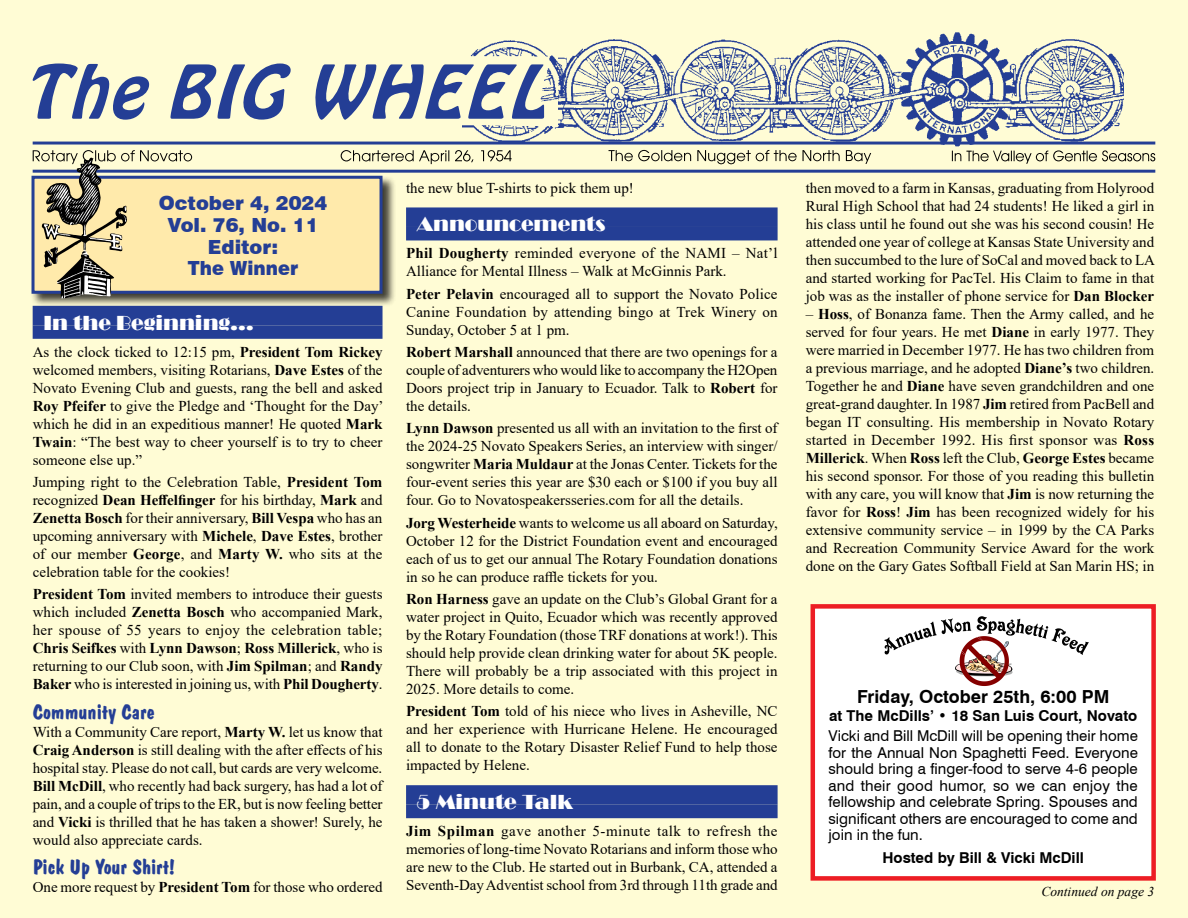
<style>
.page{position:relative;width:1188px;height:918px;background:#fffcd5}
.page>*{position:absolute;margin:0;border:0;box-sizing:border-box;transform-origin:0 0}
.t1{font:21px "Broadway";color:#fff}
.t2{font:21px "Dom Bold BT";letter-spacing:.01em;color:#243e95}
.t3{font:900 19.5px/21.8px "Swiss 721 BT";color:#243e95;text-align:center}
.t4{font:700 18px "Swiss 721 BT";color:#000}
.t5{font:15px/18px "Times New Roman";color:#000;text-align:justify}
.t6{font:15px/16.5px "Swiss 721 BT";color:#000;text-align:justify}
.t7{font:700 15px "Swiss 721 BT";color:#000}
.t8{font:italic 13.5px "Times New Roman";color:#000}
.s1{font-weight:700}
</style>
<div class="page">
<hr style="left:33px;top:142px;width:1122px;height:3px;background:#243e95">
<hr style="left:33px;top:170px;width:1122px;height:3px;background:#243e95">
<svg style="left:952px;top:150px;width:203px;height:14px"></svg>
<svg style="left:341px;top:150px;width:171px;height:14px"></svg>
<svg style="left:609px;top:150px;width:262px;height:14px"></svg>
<img style="left:566px;top:32px;width:558px;height:115px">
<svg style="left:32px;top:63px;width:430px;height:57px"></svg>
<img style="left:462px;top:40px;width:104px;height:111px">
<div style="left:31px;top:175px;width:365px;height:132px;background:#000;opacity:.75"></div>
<div style="left:33px;top:177px;width:348px;height:115px;background:#ffeaab"></div>
<div style="left:32px;top:176px;width:351px;height:118px;border:3px solid #243e95"></div>
<svg style="left:33px;top:150px;width:159px;height:148px"></svg>
<div style="left:33px;top:306px;width:350px;height:19px;background:#243e95"></div>
<div style="left:33px;top:325px;width:350px;height:14px;background:#243e95"></div>
<div style="left:813px;top:606px;width:341px;height:272px;background:#fff"></div>
<div style="left:811px;top:604px;width:345px;height:277px;border:4px solid #ed1d24"></div>
<svg style="left:884px;top:616px;width:205px;height:70px"></svg>
<div style="left:406px;top:207px;width:372px;height:20px;background:#243e95"></div>
<div style="left:406px;top:227px;width:372px;height:13px;background:#243e95"></div>
<div style="left:406px;top:785px;width:372px;height:20px;background:#243e95"></div>
<div style="left:406px;top:805px;width:372px;height:13px;background:#243e95"></div>
<h2 class="t3" style="left:159px;top:192px;width:170px">October 4, 2024<br>Vol. 76, No. 11<br>Editor:<br>The Winner</h2>
<h1 class="t1" style="left:43px;top:311px;width:212px">In the Beginning…</h1>
<p class="t5" style="left:33px;top:342px;width:352px">As the clock ticked to 12:15 pm, <span class="s1">President Tom Rickey </span>welcomed members, visiting Rotarians, <span class="s1">Dave Estes</span> of the Novato Evening Club and guests, rang the bell and asked <span class="s1">Roy Pfeifer</span> to give the Pledge and ‘Thought for the Day’ which he did in an expeditious manner! He quoted <span class="s1">Mark Twain</span>: “The best way to cheer yourself is to try to cheer someone else up.”</p>
<p class="t5" style="left:33px;top:473px;width:351px">Jumping right to the Celebration Table, <span class="s1">President Tom </span>recognized <span class="s1">Dean Heffelfinger</span> for his birthday, <span class="s1">Mark</span> and <span class="s1">Zenetta Bosch</span> for their anniversary, <span class="s1">Bill Vespa</span> who has an upcoming anniversary with <span class="s1">Michele</span>, <span class="s1">Dave Estes</span>, brother of our member <span class="s1">George</span>, and <span class="s1">Marty W.</span> who sits at the celebration table for the cookies!</p>
<p class="t5" style="left:33px;top:585px;width:351px"><span class="s1">President Tom</span> invited members to introduce their guests which included <span class="s1">Zenetta Bosch</span> who accompanied Mark, her spouse of 55 years to enjoy the celebration table; <span class="s1">Chris Seifkes</span> with <span class="s1">Lynn Dawson</span>; <span class="s1">Ross Millerick</span>, who is returning to our Club soon, with <span class="s1">Jim Spilman</span>; and <span class="s1">Randy Baker</span> who is interested in joining us, with <span class="s1">Phil Dougherty</span>.</p>
<h1 class="t2" style="left:33px;top:699px;width:123px">Community Care</h1>
<p class="t5" style="left:33px;top:722px;width:351px">With a Community Care report, <span class="s1">Marty W.</span> let us know that <span class="s1">Craig Anderson</span> is still dealing with the after effects of his hospital stay. Please do not call, but cards are very welcome.<br><span class="s1">Bill McDill</span>, who recently had back surgery, has had a lot of pain, and a couple of trips to the ER, but is now feeling better and <span class="s1">Vicki</span> is thrilled that he has taken a shower! Surely, he would also appreciate cards.</p>
<h1 class="t2" style="left:33px;top:855px;width:144px">Pick Up Your Shirt!</h1>
<p class="t5" style="left:33px;top:878px;width:351px">One more request by <span class="s1">President Tom</span> for those who ordered</p>
<p class="t5" style="left:406px;top:178px;width:229px">the new blue T-shirts to pick them up!</p>
<h1 class="t1" style="left:417px;top:212px;width:190px">Announcements</h1>
<p class="t5" style="left:406px;top:244px;width:373px"><span class="s1">Phil Dougherty</span> reminded everyone of the NAMI – Nat’l<br>Alliance for Mental Illness – Walk at McGinnis Park.</p>
<p class="t5" style="left:406px;top:284px;width:373px"><span class="s1">Peter Pelavin</span> encouraged all to support the Novato Police Canine Foundation by attending bingo at Trek Winery on Sunday, October 5 at 1 pm.</p>
<p class="t5" style="left:406px;top:343px;width:373px"><span class="s1">Robert Marshall</span> announced that there are two openings for a couple of adventurers who would like to accompany the H2Open Doors project trip in January to Ecuador. Talk to <span class="s1">Robert</span> for the details.</p>
<p class="t5" style="left:406px;top:419px;width:373px"><span class="s1">Lynn Dawson</span> presented us all with an invitation to the first of the 2024-25 Novato Speakers Series, an interview with singer/ songwriter <span class="s1">Maria Muldaur</span> at the Jonas Center. Tickets for the four-event series this year are $30 each or $100 if you buy all four. Go to Novatospeakersseries.com for all the details.</p>
<p class="t5" style="left:406px;top:513px;width:373px"><span class="s1">Jorg Westerheide</span> wants to welcome us all aboard on Saturday, October 12 for the District Foundation event and encouraged each of us to get our annual The Rotary Foundation donations in so he can produce raffle tickets for you.</p>
<p class="t5" style="left:406px;top:590px;width:373px"><span class="s1">Ron Harness</span> gave an update on the Club’s Global Grant for a water project in Quito, Ecuador which was recently approved by the Rotary Foundation (those TRF donations at work!). This should help provide clean drinking water for about 5K people.<br>There will probably be a trip associated with this project in 2025. More details to come.</p>
<p class="t5" style="left:406px;top:702px;width:373px"><span class="s1">President Tom</span> told of his niece who lives in Asheville, NC and her experience with Hurricane Helene. He encouraged all to donate to the Rotary Disaster Relief Fund to help those impacted by Helene.</p>
<h1 class="t1" style="left:417px;top:790px;width:157px">5 Minute Talk</h1>
<p class="t5" style="left:406px;top:822px;width:373px"><span class="s1">Jim Spilman</span> gave another 5-minute talk to refresh the memories of long-time Novato Rotarians and inform those who are new to the Club. He started out in Burbank, CA, attended a Seventh-Day Adventist school from 3rd through 11th grade and</p>
<p class="t5" style="left:806px;top:178px;width:351px">then moved to a farm in Kansas, graduating from Holyrood Rural High School that had 24 students! He liked a girl in his class until he found out she was his second cousin! He attended one year of college at Kansas State University and then succumbed to the lure of SoCal and moved back to LA and started working for PacTel. His Claim to fame in that job was as the installer of phone service for <span class="s1">Dan Blocker</span></p>
<p class="t5" style="left:806px;top:304px;width:350px">– <span class="s1">Hoss</span>, of Bonanza fame. Then the Army called, and he served for four years. He met <span class="s1">Diane</span> in early 1977. They were married in December 1977. He has two children from a previous marriage, and he adopted <span class="s1">Diane’s</span> two children.<br>Together he and <span class="s1">Diane</span> have seven grandchildren and one great-grand daughter. In 1987 <span class="s1">Jim</span> retired from PacBell and began IT consulting. His membership in Novato Rotary started in December 1992. His first sponsor was <span class="s1">Ross Millerick</span>. When <span class="s1">Ross</span> left the Club, <span class="s1">George Estes</span> became his second sponsor. For those of you reading this bulletin with any care, you will know that <span class="s1">Jim</span> is now returning the favor for <span class="s1">Ross</span>! <span class="s1">Jim</span> has been recognized widely for his extensive community service – in 1999 by the CA Parks and Recreation Community Service Award for the work done on the Gary Gates Softball Field at San Marin HS; in</p>
<p class="t4" style="left:857px;top:685px;width:254px">Friday, October 25th, 6:00 PM</p>
<p class="t7" style="left:829px;top:706px;width:310px">at The McDills’ • 18 San Luis Court, Novato</p>
<p class="t6" style="left:829px;top:728px;width:311px">Vicki and Bill McDill will be opening their home for the Annual Non Spaghetti Feed. Everyone should bring a finger-food to serve 4-6 people and their good humor, so we can enjoy the fellowship and celebrate Spring. Spouses and significant others are encouraged to come and join in the fun.</p>
<p class="t7" style="left:882px;top:848px;width:203px">Hosted by Bill &amp; Vicki McDill</p>
<p class="t8" style="left:1041px;top:882px;width:114px">Continued on page 3</p>
</div>
